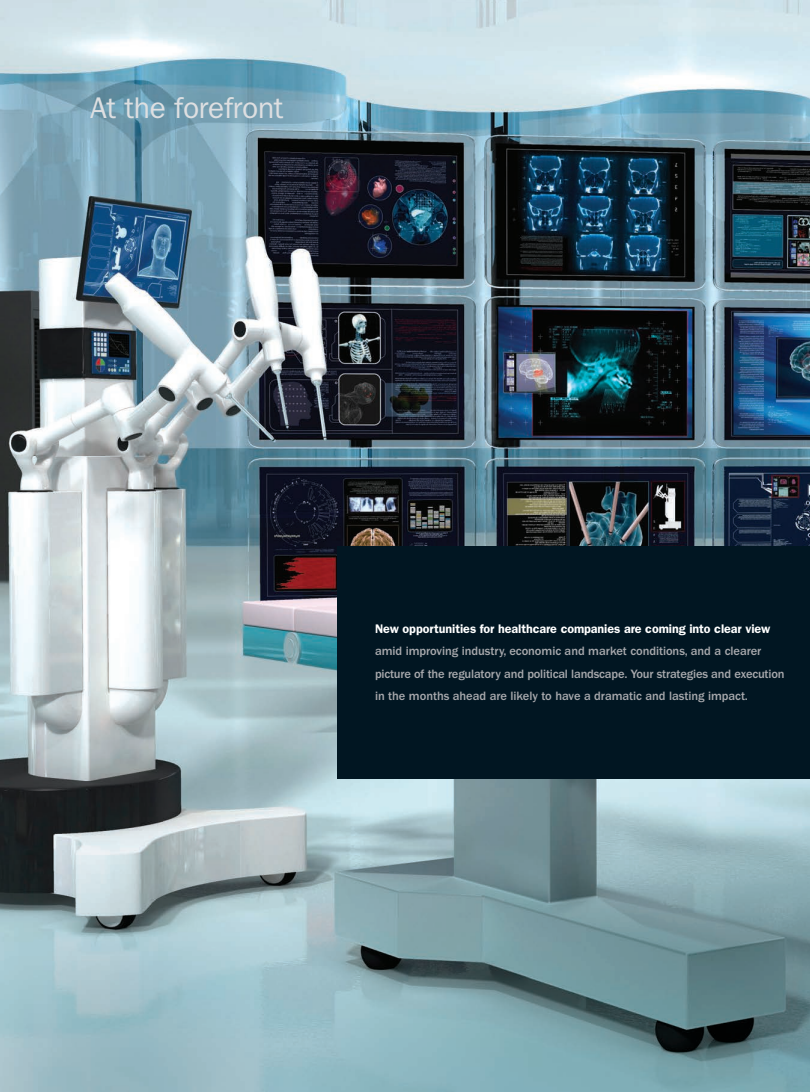
<style>
.page{position:relative;width:810px;height:1092px;background:#fff}
.page>*{position:absolute;margin:0;border:0;box-sizing:border-box;transform-origin:0 0}
.t1{font:30px "ITC Franklin Gothic Std";letter-spacing:-.01em;color:#dedfe1}
.t2{font:500 12.5px/22.5px "ITC Franklin Gothic Std";letter-spacing:-.005em;color:#a8a9ad}
.t3{font:600 12.5px "ITC Franklin Gothic Std";letter-spacing:-.005em;color:#fff}
</style>
<div class="page">
<img style="left:0;top:0;width:810px;height:1091px">
<div style="left:338px;top:546px;width:472px;height:232px;background:#011622"></div>
<h1 class="t1" style="left:90px;top:91px;width:195px">At the forefront</h1>
<p class="t3" style="left:375px;top:621px;width:397px">New opportunities for healthcare companies are coming into clear view</p>
<p class="t2" style="left:375px;top:640px;width:411px">amid improving industry, economic and market conditions, and a clearer picture of the regulatory and political landscape. Your strategies and execution in the months ahead are likely to have a dramatic and lasting impact.</p>
</div>
